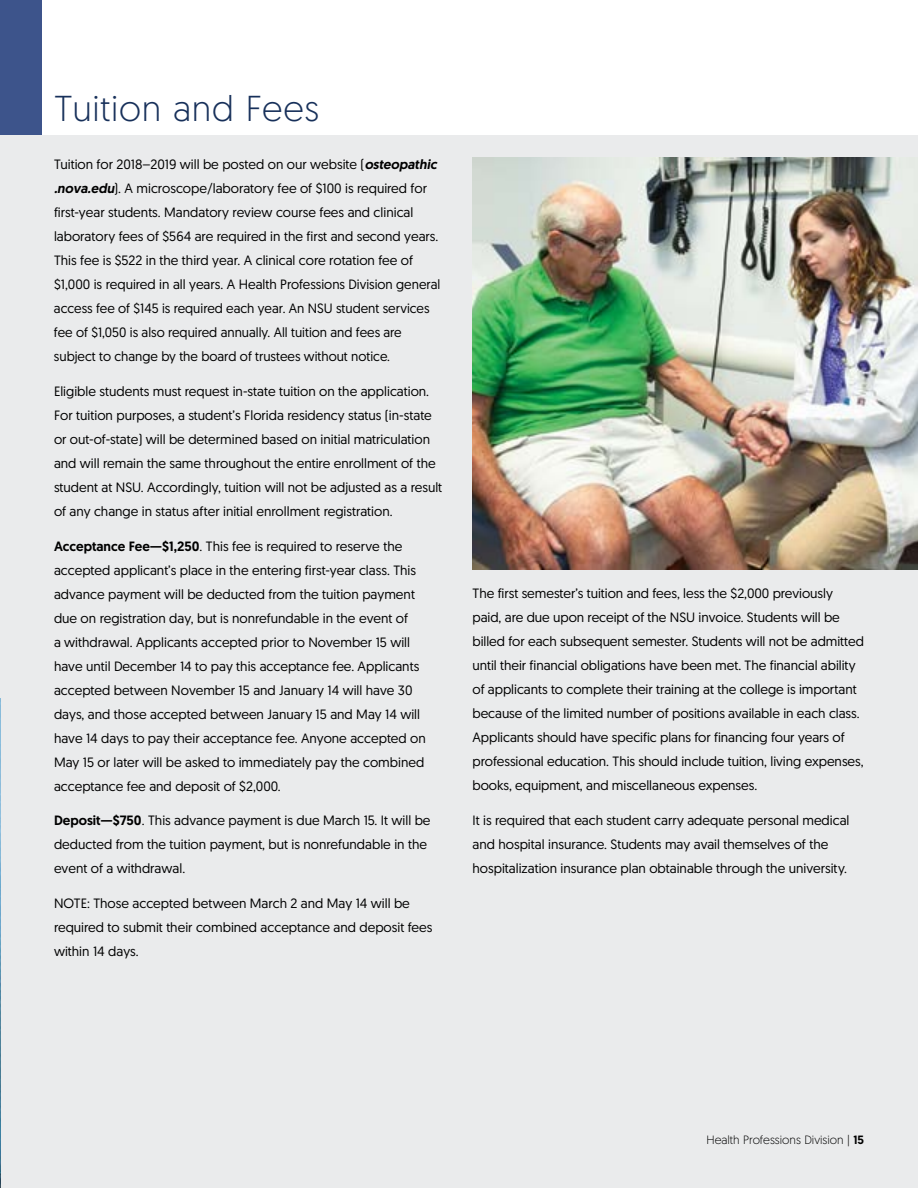
<style>
.page{position:relative;width:918px;height:1188px;background:#fff}
.page>*{position:absolute;margin:0;border:0;box-sizing:border-box;transform-origin:0 0}
.t1{font:300 36px "Geomanist";letter-spacing:.02em;color:#17305a}
.t2{font:13.5px/24px "Geomanist";color:#000}
.t3{font:300 12px "Geomanist";color:#000}
.s1{font-weight:500;font-style:italic}
.s2{font-weight:500}
</style>
<div class="page">
<div style="left:0;top:0;width:41px;height:151px;background:#3d548b"></div>
<div style="left:0;top:135px;width:918px;height:1053px;background:#eaebec"></div>
<img style="left:472px;top:158px;width:446px;height:411px">
<img style="left:0;top:698px;width:1px;height:490px">
<h1 class="t1" style="left:55px;top:85px;width:266px">Tuition and Fees</h1>
<p class="t2" style="left:54px;top:152px;width:388px">Tuition for 2018–2019 will be posted on our website (<span class="s1">osteopathic .nova.edu</span>). A microscope/laboratory fee of $100 is required for first-year students. Mandatory review course fees and clinical laboratory fees of $564 are required in the first and second years.<br>This fee is $522 in the third year. A clinical core rotation fee of $1,000 is required in all years. A Health Professions Division general access fee of $145 is required each year. An NSU student services fee of $1,050 is also required annually. All tuition and fees are subject to change by the board of trustees without notice.</p>
<p class="t2" style="left:54px;top:379px;width:390px">Eligible students must request in-state tuition on the application.<br>For tuition purposes, a student’s Florida residency status (in-state or out-of-state) will be determined based on initial matriculation and will remain the same throughout the entire enrollment of the student at NSU. Accordingly, tuition will not be adjusted as a result of any change in status after initial enrollment registration.</p>
<p class="t2" style="left:54px;top:533px;width:373px"><span class="s2">Acceptance Fee—$1,250</span>. This fee is required to reserve the accepted applicant’s place in the entering first-year class. This advance payment will be deducted from the tuition payment due on registration day, but is nonrefundable in the event of<br>a withdrawal. Applicants accepted prior to November 15 will have until December 14 to pay this acceptance fee. Applicants accepted between November 15 and January 14 will have 30 days, and those accepted between January 15 and May 14 will have 14 days to pay their acceptance fee. Anyone accepted on May 15 or later will be asked to immediately pay the combined acceptance fee and deposit of $2,000.</p>
<p class="t2" style="left:54px;top:808px;width:378px"><span class="s2">Deposit—$750</span>. This advance payment is due March 15. It will be deducted from the tuition payment, but is nonrefundable in the event of a withdrawal.</p>
<p class="t2" style="left:54px;top:891px;width:380px">NOTE: Those accepted between March 2 and May 14 will be required to submit their combined acceptance and deposit fees within 14 days.</p>
<p class="t2" style="left:472px;top:581px;width:393px">The first semester’s tuition and fees, less the $2,000 previously paid, are due upon receipt of the NSU invoice. Students will be billed for each subsequent semester. Students will not be admitted until their financial obligations have been met. The financial ability of applicants to complete their training at the college is important because of the limited number of positions available in each class.<br>Applicants should have specific plans for financing four years of professional education. This should include tuition, living expenses, books, equipment, and miscellaneous expenses.</p>
<p class="t2" style="left:472px;top:808px;width:378px">It is required that each student carry adequate personal medical and hospital insurance. Students may avail themselves of the hospitalization insurance plan obtainable through the university.</p>
<p class="t3" style="left:706px;top:1132px;width:159px">Health Professions Division | <span class="s2">15</span></p>
</div>
